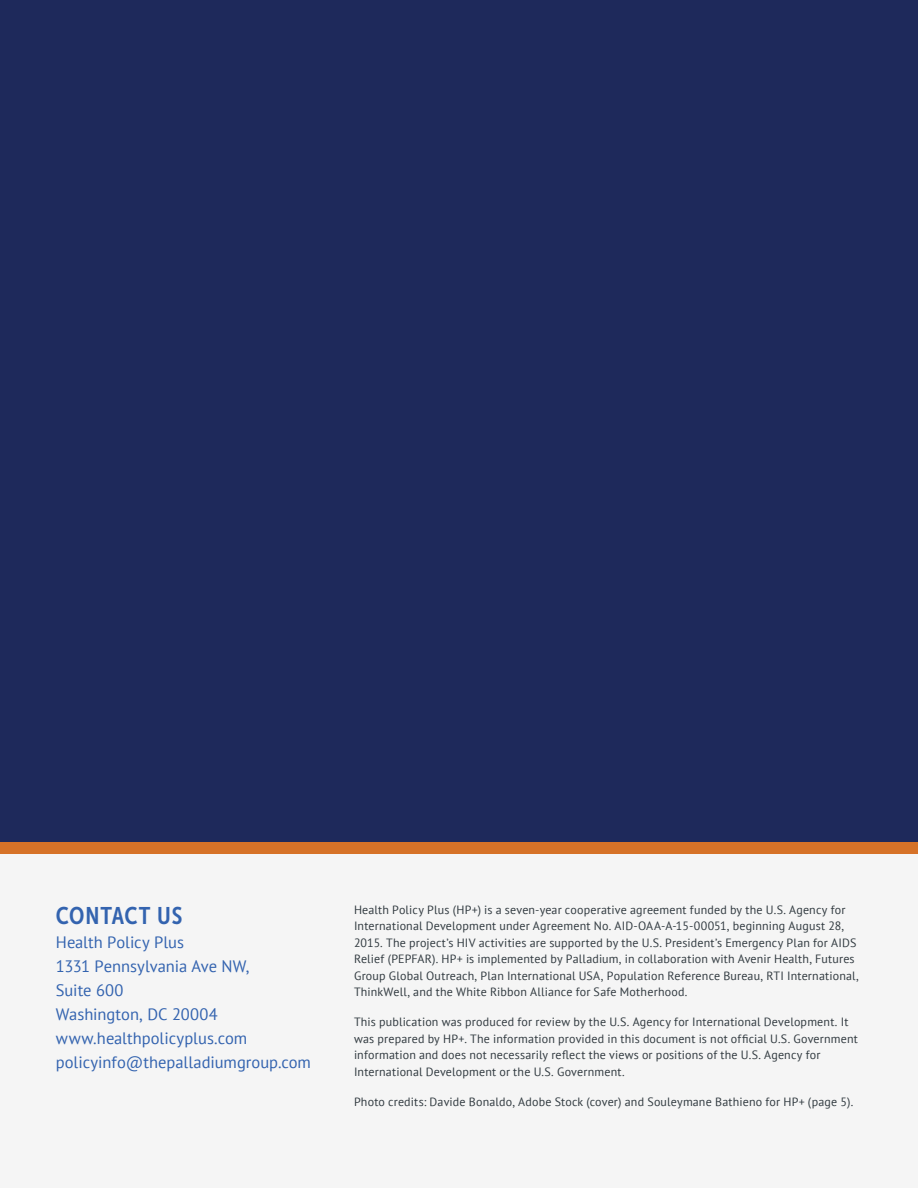
<style>
.page{position:relative;width:918px;height:1188px;background:#fff}
.page>*{position:absolute;margin:0;border:0;box-sizing:border-box;transform-origin:0 0}
.Contact_Us_Header{font:24px "Museo Sans Cond 700";letter-spacing:.03em;color:#3363af}
.Contact_Us_Header-2{font:16.5px/24px "PT Sans";color:#3363af}
.Disclaimer{font:12px/16.5px "PT Sans";letter-spacing:.015em;color:#313a40}
</style>
<div class="page">
<div style="left:0;top:854px;width:918px;height:334px;background:#f5f5f5"></div>
<div style="left:0;top:842px;width:918px;height:12px;background:#d67228"></div>
<div style="left:0;top:0;width:918px;height:842px;background:#1e295b"></div>
<p class="Contact_Us_Header" style="left:56px;top:903px;width:128px">CONTACT US</p>
<p class="Contact_Us_Header-2" style="left:56px;top:930px;width:257px">Health Policy Plus<br>1331 Pennsylvania Ave NW,<br>Suite 600<br>Washington, DC 20004 www.healthpolicyplus.com policyinfo@thepalladiumgroup.com</p>
<p class="Disclaimer" style="left:354px;top:901px;width:506px">Health Policy Plus (HP+) is a seven-year cooperative agreement funded by the U.S. Agency for International Development under Agreement No. AID-OAA-A-15-00051, beginning August 28, 2015. The project’s HIV activities are supported by the U.S. President’s Emergency Plan for AIDS Relief (PEPFAR). HP+ is implemented by Palladium, in collaboration with Avenir Health, Futures Group Global Outreach, Plan International USA, Population Reference Bureau, RTI International, ThinkWell, and the White Ribbon Alliance for Safe Motherhood.</p>
<p class="Disclaimer" style="left:354px;top:1014px;width:505px">This publication was produced for review by the U.S. Agency for International Development. It was prepared by HP+. The information provided in this document is not official U.S. Government information and does not necessarily reflect the views or positions of the U.S. Agency for International Development or the U.S. Government.</p>
<p class="Disclaimer" style="left:354px;top:1093px;width:501px">Photo credits: Davide Bonaldo, Adobe Stock (cover) and Souleymane Bathieno for HP+ (page 5).</p>
</div>
